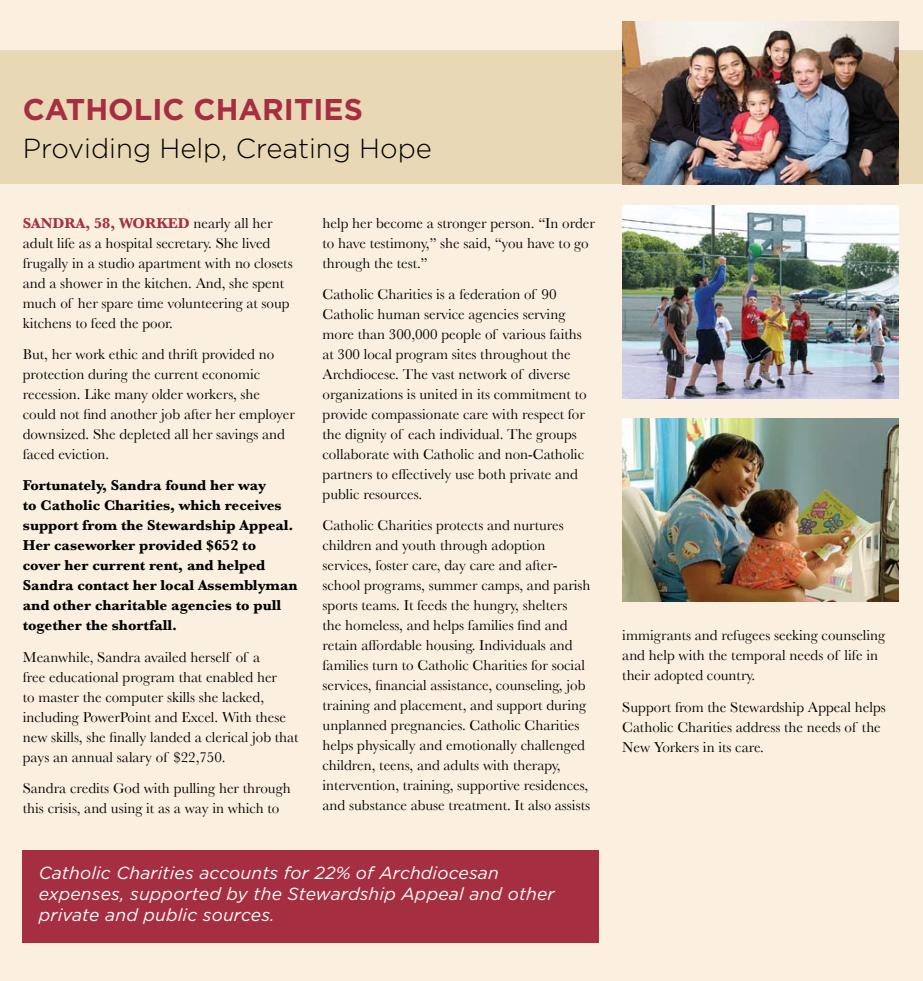
<style>
.page{position:relative;width:923px;height:981px;background:#fff}
.page>*{position:absolute;margin:0;border:0;box-sizing:border-box;transform-origin:0 0}
.t1{font:700 30px "Gotham";color:#a62e41}
.t2{font:300 27.5px "Gotham";letter-spacing:-.005em;color:#000}
.t3{font:italic 17.5px/21px "Gotham";letter-spacing:.01em;color:#fff}
.t4{font:15px/20px "Baskerville";color:#000}
.t5{font:700 15px/20px "Baskerville";color:#000}
.t6{font:700 15px "Baskerville";color:#a62e41}
.s1{font-weight:700;color:#a62e41}
</style>
<div class="page">
<div style="left:1px;top:1px;width:921px;height:980px;background:#fbf0e0"></div>
<div style="left:1px;top:50px;width:921px;height:134px;background:#e8d8b5"></div>
<img style="left:622px;top:22px;width:276px;height:162px">
<img style="left:622px;top:205px;width:276px;height:194px">
<img style="left:622px;top:419px;width:276px;height:183px">
<div style="left:22px;top:850px;width:577px;height:92px;background:#a62e41"></div>
<h1 class="t1" style="left:23px;top:92px;width:66px">CATHO</h1>
<h1 class="t1" style="left:134px;top:92px;width:146px">LIC CHARITIES</h1>
<h2 class="t2" style="left:23px;top:134px;width:410px">Providing Help, Creating Hope</h2>
<p class="t4" style="left:23px;top:213px;width:271px;text-indent:62px"><span class="s1">, 58, worked</span> nearly all her adult life as a hospital secretary. She lived frugally in a studio apartment with no closets and a shower in the kitchen. And, she spent much of her spare time volunteering at soup kitchens to feed the poor.</p>
<p class="t4" style="left:23px;top:344px;width:273px">But, her work ethic and thrift provided no protection during the current economic recession. Like many older workers, she could not find another job after her employer downsized. She depleted all her savings and faced eviction.</p>
<p class="t5" style="left:23px;top:475px;width:276px">Fortunately, Sandra found her way<br>to Catholic Charities, which receives support from the Stewardship Appeal.<br>Her caseworker provided $652 to cover her current rent, and helped Sandra contact her local Assemblyman and other charitable agencies to pull together the shortfall.</p>
<p class="t4" style="left:23px;top:647px;width:277px">Meanwhile, Sandra availed herself of a<br>free educational program that enabled her<br>to master the computer skills she lacked, including PowerPoint and Excel. With these new skills, she finally landed a clerical job that pays an annual salary of $22,750.</p>
<p class="t4" style="left:23px;top:778px;width:269px">Sandra credits God with pulling her through this crisis, and using it as a way in which to</p>
<p class="t6" style="left:23px;top:214px;width:42px">Sandra</p>
<p class="t4" style="left:322px;top:213px;width:274px">help her become a stronger person. “In order to have testimony,” she said, “you have to go through the test.”</p>
<p class="t4" style="left:322px;top:284px;width:265px">Catholic Charities is a federation of 90<br>Catholic human service agencies serving more than 300,000 people of various faiths at 300 local program sites throughout the Archdiocese. The vast network of diverse organizations is united in its commitment to provide compassionate care with respect for the dignity of each individual. The groups collaborate with Catholic and non-Catholic partners to effectively use both private and public resources.</p>
<p class="t4" style="left:322px;top:515px;width:269px">Catholic Charities protects and nurtures children and youth through adoption services, foster care, day care and after&shy;school programs, summer camps, and parish sports teams. It feeds the hungry, shelters<br>the homeless, and helps families find and retain affordable housing. Individuals and families turn to Catholic Charities for social services, financial assistance, counseling, job training and placement, and support during unplanned pregnancies. Catholic Charities helps physically and emotionally challenged children, teens, and adults with therapy, intervention, training, supportive residences, and substance abuse treatment. It also assists</p>
<p class="t3" style="left:39px;top:862px;width:517px">Catholic Charities accounts for 22% of Archdiocesan expenses, supported by the Stewardship Appeal and other private and public sources.</p>
<p class="t4" style="left:622px;top:625px;width:264px">immigrants and refugees seeking counseling and help with the temporal needs of life in their adopted country.</p>
<p class="t4" style="left:622px;top:697px;width:265px">Support from the Stewardship Appeal helps<br>Catholic Charities address the needs of the<br>New Yorkers in its care.</p>
</div>
